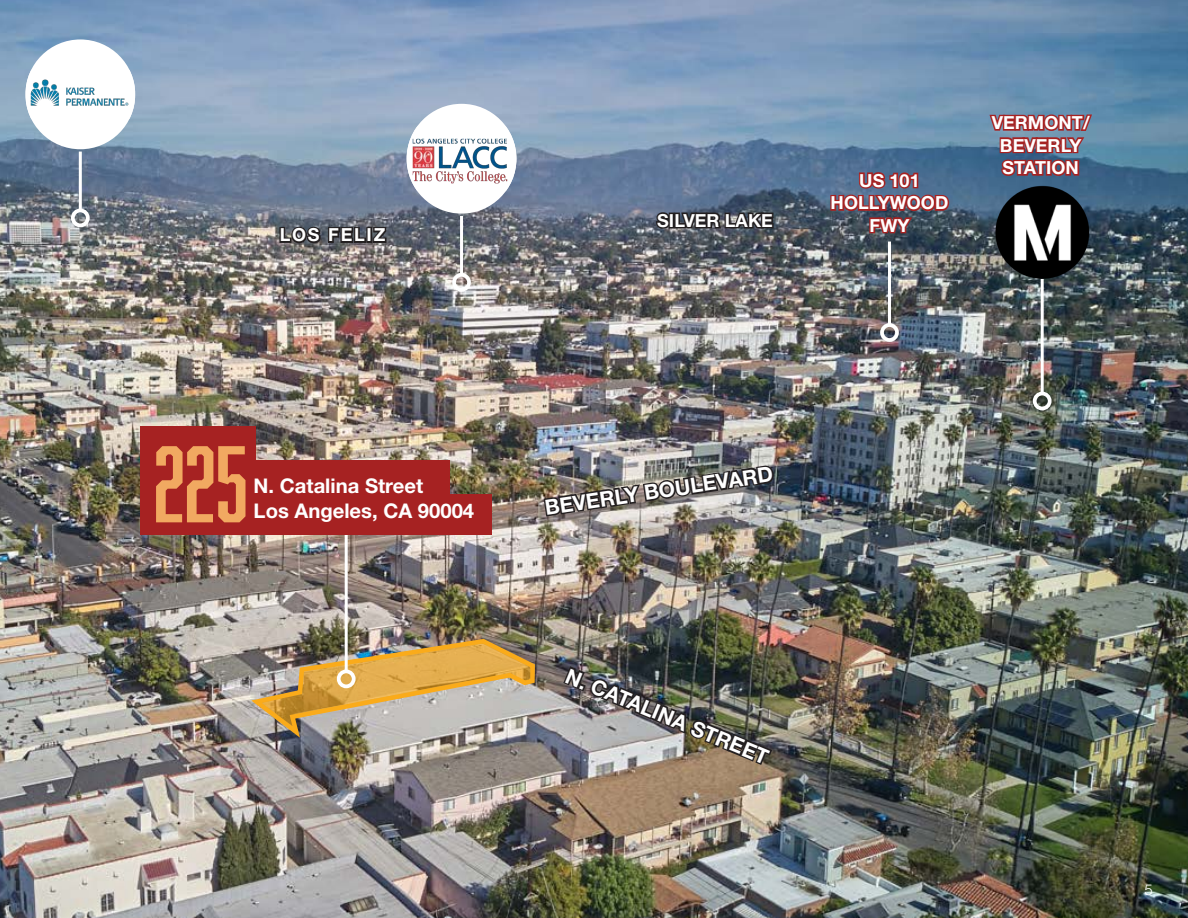
<style>
.page{position:relative;width:1188px;height:918px;background:#fff}
.page>*{position:absolute;margin:0;border:0;box-sizing:border-box;transform-origin:0 0}
.t1{font:100.2px "Abolition";color:#f1a961}
.body{font:700 21px "Helvetica Neue LT Std";color:#fff}
.body-2{font:700 20.25px "Helvetica Neue LT Std";color:#fff}
.labels{font:700 18px/22.5px "Helvetica Neue LT Std";letter-spacing:.005em;color:#fff;text-align:center}
.body-3{font:700 18px "Helvetica Neue LT Std";letter-spacing:.1em;color:#fff}
.t2{font:300 15px "Helvetica Neue LT Std";color:#fff}
</style>
<div class="page">
<img style="left:0;top:0;width:1188px;height:918px">
<img style="left:246px;top:637px;width:291px;height:106px">
<img style="left:995px;top:185px;width:94px;height:94px">
<hr style="left:1041px;top:279px;width:3px;height:115px;background:#fff">
<div style="left:1033px;top:392px;width:19px;height:18px;border:4px solid #fff;border-radius:50%"></div>
<hr style="left:888px;top:242px;width:3px;height:83px;background:#fff">
<div style="left:880px;top:323px;width:19px;height:19px;border:4px solid #fff;border-radius:50%"></div>
<img style="left:561px;top:637px;width:213px;height:130px">
<img style="left:542px;top:463px;width:232px;height:80px">
<hr style="left:79px;top:152px;width:3px;height:58px;background:#fff">
<div style="left:71px;top:209px;width:19px;height:18px;border:4px solid #fff;border-radius:50%"></div>
<hr style="left:345px;top:535px;width:3px;height:136px;background:#fff">
<div style="left:337px;top:670px;width:19px;height:18px;border:4px solid #fff;border-radius:50%"></div>
<hr style="left:460px;top:216px;width:3px;height:59px;background:#fff">
<div style="left:452px;top:273px;width:19px;height:19px;border:4px solid #fff;border-radius:50%"></div>
<svg style="left:987px;top:102px;width:107px;height:78px;background:#7a586a"></svg>
<svg style="left:829px;top:171px;width:122px;height:83px;background:#614b59"></svg>
<svg style="left:278px;top:225px;width:110px;height:20px;background:#3f3e42"></svg>
<svg style="left:655px;top:199px;width:120px;height:44px;background:#474e59"></svg>
<div style="left:140px;top:427px;width:116px;height:108px;background:#a62222"></div>
<div style="left:256px;top:460px;width:194px;height:35px;background:#a62222"></div>
<div style="left:256px;top:495px;width:236px;height:40px;background:#a62222"></div>
<div style="left:25px;top:39px;width:110px;height:110px;background:#fff;border-radius:50%"></div>
<img style="left:25px;top:68px;width:110px;height:53px">
<div style="left:407px;top:104px;width:109px;height:110px;background:#fff;border-radius:50%"></div>
<svg style="left:407px;top:126px;width:109px;height:65px"></svg>
<img style="left:407px;top:132px;width:106px;height:53px">
<p class="body-3" style="left:280px;top:224px;width:107px">LOS FELIZ</p>
<p class="labels" style="left:657px;top:209px;width:117px">SILVER LAKE</p>
<p class="labels" style="left:859px;top:169px;width:62px">US 101</p>
<p class="labels" style="left:831px;top:191px;width:119px">HOLLYWOOD<br>FWY</p>
<p class="labels" style="left:992px;top:111px;width:99px">VERMONT/<br>BEVERLY<br>STATION</p>
<p class="t1" style="left:154px;top:426px;width:96px">225</p>
<p class="body-2" style="left:254px;top:473px;width:171px">N. Catalina Street</p>
<p class="body-2" style="left:254px;top:498px;width:222px">Los Angeles, CA 90004</p>
<p class="body" style="left:543px;top:494px;width:232px;rotate:-8deg">BEVERLY BOULEVARD</p>
<p class="body" style="left:572px;top:662px;width:219px;rotate:23deg">N. CATALINA STREET</p>
<p class="t2" style="left:1144px;top:880px;width:10px">5</p>
</div>
